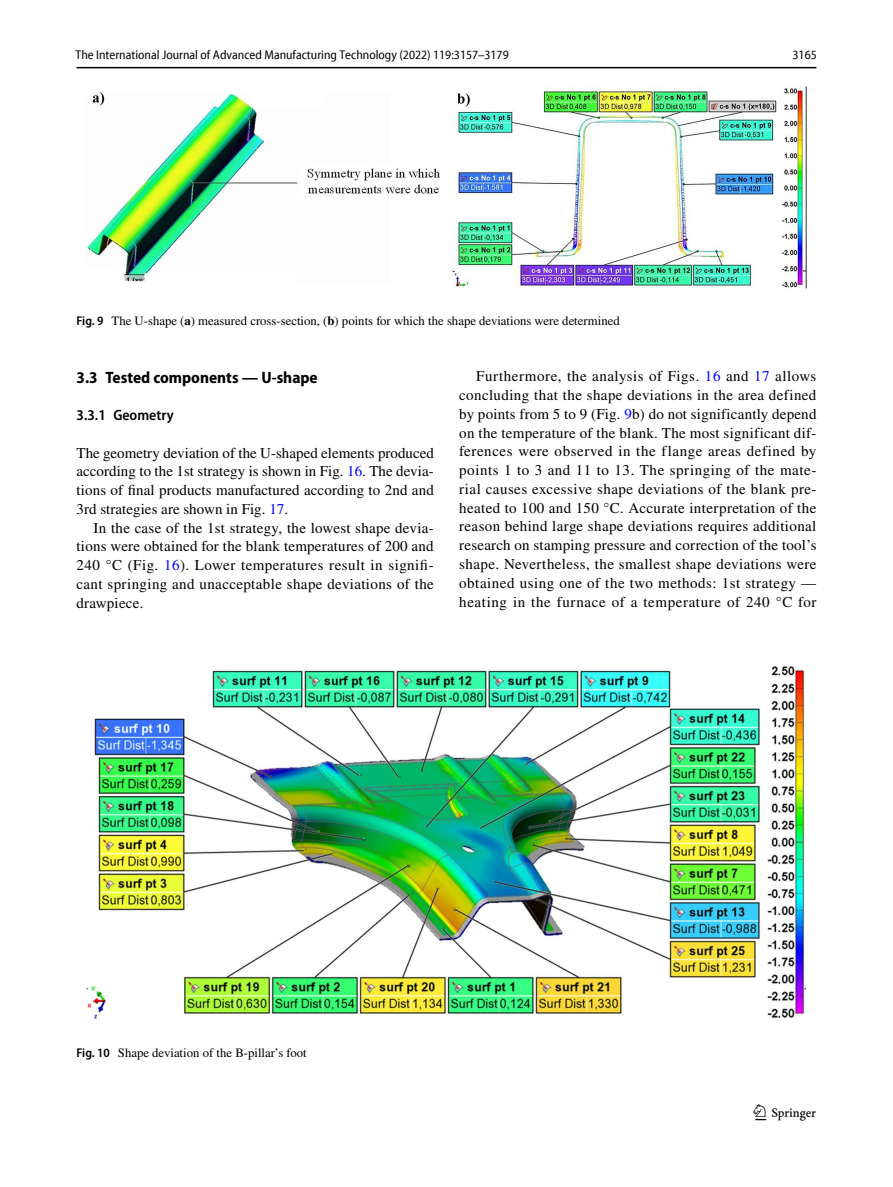
<style>
.page{position:relative;width:893px;height:1187px;background:#fff}
.page>*{position:absolute;margin:0;border:0;box-sizing:border-box;transform-origin:0 0}
.t1{font:22.5px "Springnew Regular 3";color:#000}
.t2{font:700 semi-condensed 16.5px "Myriad Pro";color:#000}
.t3{font:15px/18.8px "STIX";letter-spacing:.025em;color:#000;text-align:justify}
.t4{font:600 semi-condensed 15px "Myriad Pro";color:#000}
.t5{font:12.75px "STIX";color:#000}
.t6{font:semi-condensed 12.75px "Myriad Pro Unic";color:#000}
.s1{font-family:"Myriad Pro";font-weight:600;font-stretch:semi-condensed}
.s2{font-weight:700}
.s3{color:#00f}
</style>
<div class="page">
<hr style="left:77px;top:67px;width:739px;height:1px;background:#000">
<img style="left:87px;top:87px;width:720px;height:202px">
<img style="left:85px;top:666px;width:721px;height:353px">
<p class="t6" style="left:76px;top:50px;width:435px">The International Journal of Advanced Manufacturing Technology (2022) 119:3157–3179</p>
<p class="t6" style="left:792px;top:50px;width:26px">3165</p>
<p class="t5" style="left:77px;top:312px;width:545px"><span class="s1">Fig. 9</span> The U-shape (<span class="s2">a</span>) measured cross-section, (<span class="s2">b</span>) points for which the shape deviations were determined</p>
<p class="t2" style="left:77px;top:368px;width:243px">3.3 Tested components — U‑shape</p>
<p class="t4" style="left:77px;top:407px;width:99px">3.3.1 Geometry</p>
<p class="t3" style="left:77px;top:444px;width:359px">The geometry deviation of the U-shaped elements produced according to the 1st strategy is shown in Fig. <span class="s3">16</span>. The devia&shy;tions of final products manufactured according to 2nd and 3rd strategies are shown in Fig. <span class="s3">17</span>.</p>
<p class="t3" style="left:77px;top:519px;width:359px;text-indent:17px">In the case of the 1st strategy, the lowest shape devia&shy;tions were obtained for the blank temperatures of 200 and 240 °C (Fig. <span class="s3">16</span>). Lower temperatures result in signifi&shy;cant springing and unacceptable shape deviations of the drawpiece.</p>
<p class="t3" style="left:459px;top:368px;width:359px;text-indent:17px">Furthermore, the analysis of Figs. <span class="s3">16</span> and <span class="s3">17</span> allows concluding that the shape deviations in the area defined by points from 5 to 9 (Fig. <span class="s3">9</span>b) do not significantly depend on the temperature of the blank. The most significant dif&shy;ferences were observed in the flange areas defined by points 1 to 3 and 11 to 13. The springing of the mate&shy;rial causes excessive shape deviations of the blank pre&shy;heated to 100 and 150 °C. Accurate interpretation of the reason behind large shape deviations requires additional research on stamping pressure and correction of the tool’s shape. Nevertheless, the smallest shape deviations were obtained using one of the two methods: 1st strategy — heating in the furnace of a temperature of 240 °C for</p>
<p class="t5" style="left:77px;top:1043px;width:232px"><span class="s1">Fig. 10</span> Shape deviation of the B-pillar’s foot</p>
<h1 class="t1" style="left:755px;top:1104px;width:62px">1 3</h1>
</div>
